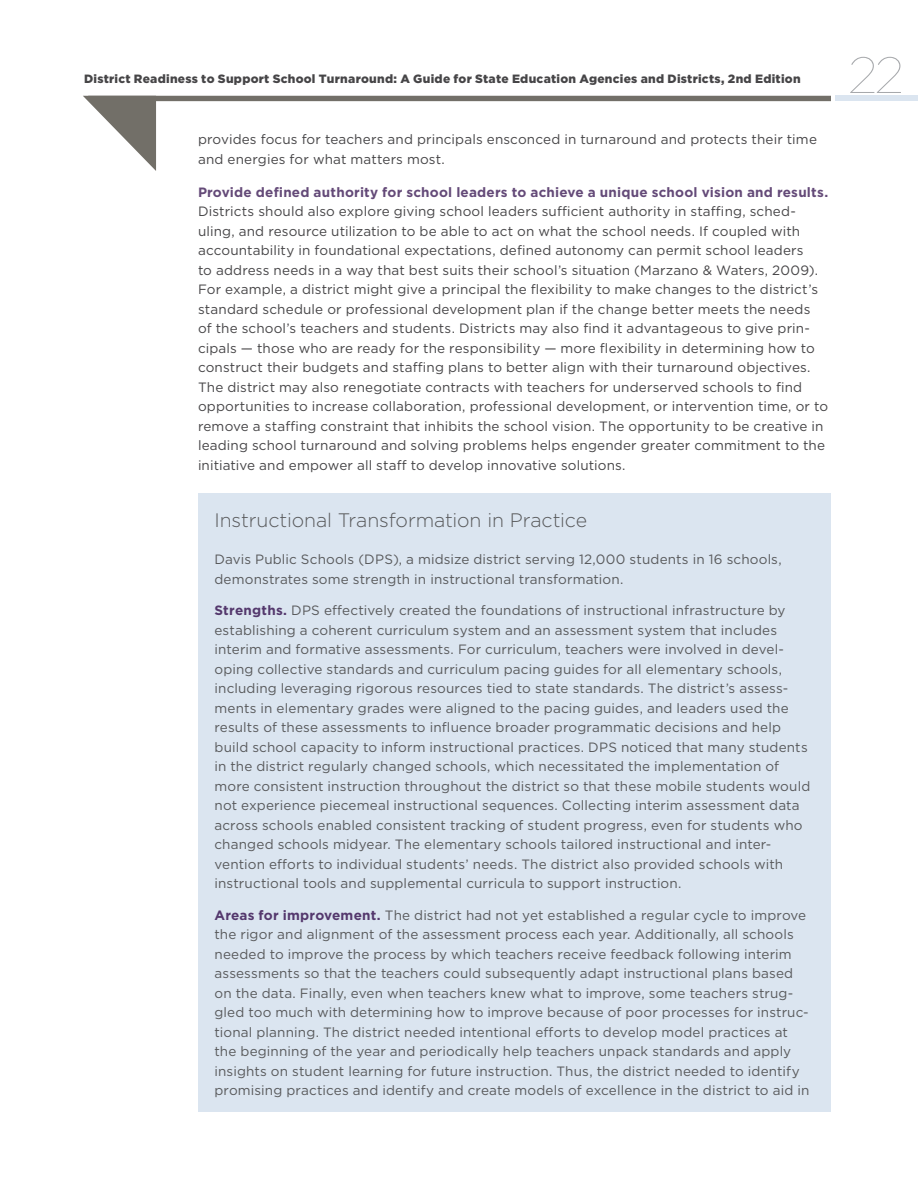
<style>
.page{position:relative;width:918px;height:1188px;background:#fff}
.page>*{position:absolute;margin:0;border:0;box-sizing:border-box;transform-origin:0 0}
.t1{font:100 51px "Gotham";color:#a7a9ac}
.Box_text_HEAD2_bold{font:300 19.5px "Gotham";letter-spacing:-.005em;color:#58595b}
.Box_text{font:13.5px/19.5px "Gotham";letter-spacing:.01em;color:#58595b}
.Body{font:13.5px/19.5px "Gotham";letter-spacing:.01em;color:#464547}
.t2{font:900 12px "Gotham";letter-spacing:.02em;color:#464547}
.s1{font-weight:700;color:#644a78}
.s2{font-weight:700;color:#54386d}
</style>
<div class="page">
<div style="left:835px;top:96px;width:83px;height:5px;background:#dbe5f0"></div>
<svg style="left:83px;top:96px;width:748px;height:75px"></svg>
<div style="left:198px;top:493px;width:633px;height:50px;background:#dbe5f0"></div>
<div style="left:198px;top:542px;width:633px;height:58px;background:#dbe5f0"></div>
<div style="left:198px;top:592px;width:633px;height:312px;background:#dbe5f0"></div>
<div style="left:198px;top:897px;width:633px;height:215px;background:#dbe5f0"></div>
<p class="t2" style="left:84px;top:71px;width:718px">District Readiness to Support School Turnaround: A Guide for State Education Agencies and Districts, 2nd Edition</p>
<p class="Body" style="left:198px;top:129px;width:621px">provides focus for teachers and principals ensconced in turnaround and protects their time and energies for what matters most.</p>
<p class="Body" style="left:198px;top:182px;width:632px"><span class="s1">Provide defined authority for school leaders to achieve a unique school vision and results.<br></span>Districts should also explore giving school leaders sufficient authority in staffing, sched&shy;uling, and resource utilization to be able to act on what the school needs. If coupled with accountability in foundational expectations, defined autonomy can permit school leaders<br>to address needs in a way that best suits their school’s situation (Marzano &amp; Waters, 2009).<br>For example, a district might give a principal the flexibility to make changes to the district’s standard schedule or professional development plan if the change better meets the needs<br>of the school’s teachers and students. Districts may also find it advantageous to give prin&shy;cipals — those who are ready for the responsibility — more flexibility in determining how to construct their budgets and staffing plans to better align with their turnaround objectives.<br>The district may also renegotiate contracts with teachers for underserved schools to find opportunities to increase collaboration, professional development, or intervention time, or to remove a staffing constraint that inhibits the school vision. The opportunity to be creative in leading school turnaround and solving problems helps engender greater commitment to the initiative and empower all staff to develop innovative solutions.</p>
<p class="Box_text_HEAD2_bold" style="left:214px;top:508px;width:374px">Instructional Transformation in Practice</p>
<p class="Box_text" style="left:214px;top:549px;width:569px">Davis Public Schools (DPS), a midsize district serving 12,000 students in 16 schools, demonstrates some strength in instructional transformation.</p>
<p class="Box_text" style="left:214px;top:600px;width:597px"><span class="s2">Strengths.</span> DPS effectively created the foundations of instructional infrastructure by establishing a coherent curriculum system and an assessment system that includes interim and formative assessments. For curriculum, teachers were involved in devel&shy;oping collective standards and curriculum pacing guides for all elementary schools, including leveraging rigorous resources tied to state standards. The district’s assess&shy;ments in elementary grades were aligned to the pacing guides, and leaders used the results of these assessments to influence broader programmatic decisions and help build school capacity to inform instructional practices. DPS noticed that many students in the district regularly changed schools, which necessitated the implementation of more consistent instruction throughout the district so that these mobile students would not experience piecemeal instructional sequences. Collecting interim assessment data across schools enabled consistent tracking of student progress, even for students who changed schools midyear. The elementary schools tailored instructional and inter&shy;vention efforts to individual students’ needs. The district also provided schools with instructional tools and supplemental curricula to support instruction.</p>
<p class="Box_text" style="left:214px;top:905px;width:596px"><span class="s2">Areas for improvement.</span> The district had not yet established a regular cycle to improve the rigor and alignment of the assessment process each year. Additionally, all schools needed to improve the process by which teachers receive feedback following interim assessments so that the teachers could subsequently adapt instructional plans based on the data. Finally, even when teachers knew what to improve, some teachers strug&shy;gled too much with determining how to improve because of poor processes for instruc&shy;tional planning. The district needed intentional efforts to develop model practices at the beginning of the year and periodically help teachers unpack standards and apply insights on student learning for future instruction. Thus, the district needed to identify promising practices and identify and create models of excellence in the district to aid in</p>
<h1 class="t1" style="left:848px;top:44px;width:57px">22</h1>
</div>
